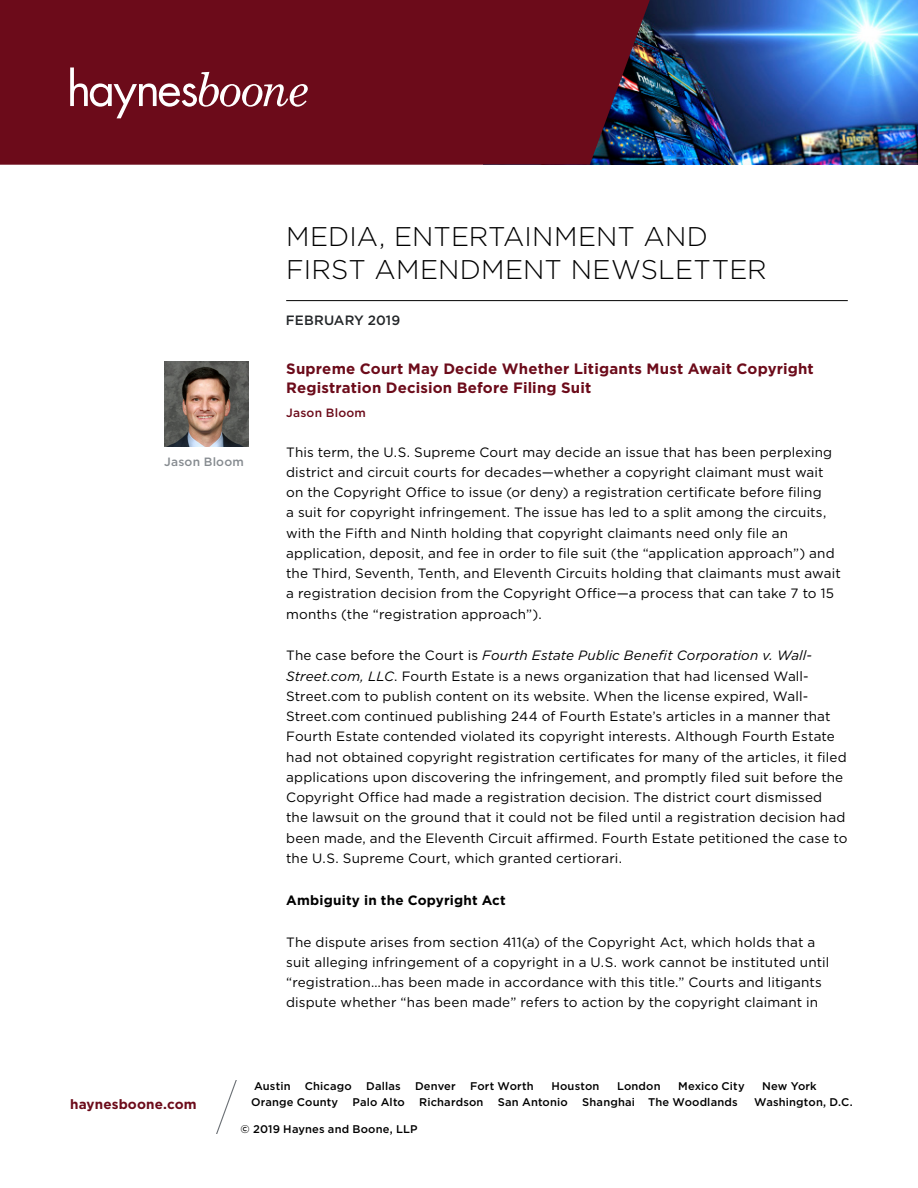
<style>
.page{position:relative;width:918px;height:1188px;background:#fff}
.page>*{position:absolute;margin:0;border:0;box-sizing:border-box;transform-origin:0 0}
.t1{font:300 27px/32.4px "Gotham";letter-spacing:.005em;color:#000}
.t2{font:700 15px/19.5px "Gotham";letter-spacing:.01em;color:#6c0b1a}
.t3{font:13.5px/20.2px "Gotham";letter-spacing:.01em;color:#000}
.t4{font:700 13.5px "Gotham";letter-spacing:.015em;color:#000}
.t5{font:700 13.5px "Gotham";letter-spacing:.01em;color:#6c0b1a}
.t6{font:500 13.5px "Gotham";letter-spacing:.01em;color:#232629}
.t7{font:500 12px "Gotham";letter-spacing:.02em;color:#6c0b1a}
.t8{font:500 12px "Gotham";letter-spacing:.02em;color:#868b90}
.t9{font:500 11.1px "Gotham";letter-spacing:.015em;color:#000}
.s1{font-style:italic}
</style>
<div class="page">
<img style="left:655px;top:0;width:263px;height:165px">
<div style="left:0;top:0;width:655px;height:165px;background:#6c0b1a"></div>
<svg style="left:70px;top:67px;width:238px;height:51px;background:#873844"></svg>
<svg style="left:216px;top:1080px;width:21px;height:54px"></svg>
<hr style="left:286px;top:300px;width:562px;height:1px;background:#000">
<img style="left:164px;top:362px;width:84px;height:84px">
<p class="t8" style="left:164px;top:454px;width:81px">Jason Bloom</p>
<h1 class="t1" style="left:286px;top:220px;width:482px">MEDIA, ENTERTAINMENT AND<br>FIRST AMENDMENT NEWSLETTER</h1>
<p class="t6" style="left:286px;top:311px;width:116px">FEBRUARY 2019</p>
<p class="t2" style="left:286px;top:359px;width:529px">Supreme Court May Decide Whether Litigants Must Await Copyright<br>Registration Decision Before Filing Suit</p>
<p class="t7" style="left:286px;top:405px;width:81px">Jason Bloom</p>
<p class="t3" style="left:286px;top:441px;width:556px">This term, the U.S. Supreme Court may decide an issue that has been perplexing district and circuit courts for decades—whether a copyright claimant must wait on the Copyright Office to issue (or deny) a registration certificate before filing<br>a suit for copyright infringement. The issue has led to a split among the circuits, with the Fifth and Ninth holding that copyright claimants need only file an application, deposit, and fee in order to file suit (the “application approach”) and the Third, Seventh, Tenth, and Eleventh Circuits holding that claimants must await a registration decision from the Copyright Office—a process that can take 7 to 15 months (the “registration approach”).</p>
<p class="t3" style="left:286px;top:645px;width:563px">The case before the Court is <span class="s1">Fourth Estate Public Benefit Corporation v. Wall-Street.com, LLC</span>. Fourth Estate is a news organization that had licensed Wall-Street.com to publish content on its website. When the license expired, Wall-Street.com continued publishing 244 of Fourth Estate’s articles in a manner that Fourth Estate contended violated its copyright interests. Although Fourth Estate had not obtained copyright registration certificates for many of the articles, it filed applications upon discovering the infringement, and promptly filed suit before the Copyright Office had made a registration decision. The district court dismissed the lawsuit on the ground that it could not be filed until a registration decision had been made, and the Eleventh Circuit affirmed. Fourth Estate petitioned the case to the U.S. Supreme Court, which granted certiorari.</p>
<p class="t4" style="left:286px;top:891px;width:221px">Ambiguity in the Copyright Act</p>
<p class="t3" style="left:286px;top:931px;width:545px">The dispute arises from section 411(a) of the Copyright Act, which holds that a suit alleging infringement of a copyright in a U.S. work cannot be instituted until “registration…has been made in accordance with this title.” Courts and litigants dispute whether “has been made” refers to action by the copyright claimant in</p>
<p class="t5" style="left:70px;top:1095px;width:128px">haynesboone.com</p>
<p class="t9" style="left:254px;top:1078px;width:38px">Austin</p>
<p class="t9" style="left:305px;top:1078px;width:48px">Chicago</p>
<p class="t9" style="left:366px;top:1078px;width:36px">Dallas</p>
<p class="t9" style="left:415px;top:1078px;width:42px">Denver</p>
<p class="t9" style="left:470px;top:1078px;width:65px">Fort Worth</p>
<p class="t9" style="left:551px;top:1078px;width:50px">Houston</p>
<p class="t9" style="left:617px;top:1078px;width:45px">London</p>
<p class="t9" style="left:678px;top:1078px;width:68px">Mexico City</p>
<p class="t9" style="left:762px;top:1078px;width:56px">New York</p>
<p class="t9" style="left:251px;top:1095px;width:89px">Orange County</p>
<p class="t9" style="left:353px;top:1095px;width:54px">Palo Alto</p>
<p class="t9" style="left:419px;top:1095px;width:66px">Richardson</p>
<p class="t9" style="left:498px;top:1095px;width:71px">San Antonio</p>
<p class="t9" style="left:582px;top:1095px;width:157px">Shanghai The Woodlands</p>
<p class="t9" style="left:754px;top:1095px;width:100px">Washington, D.C.</p>
<p class="t9" style="left:241px;top:1122px;width:178px">© 2019 Haynes and Boone, LLP</p>
</div>
